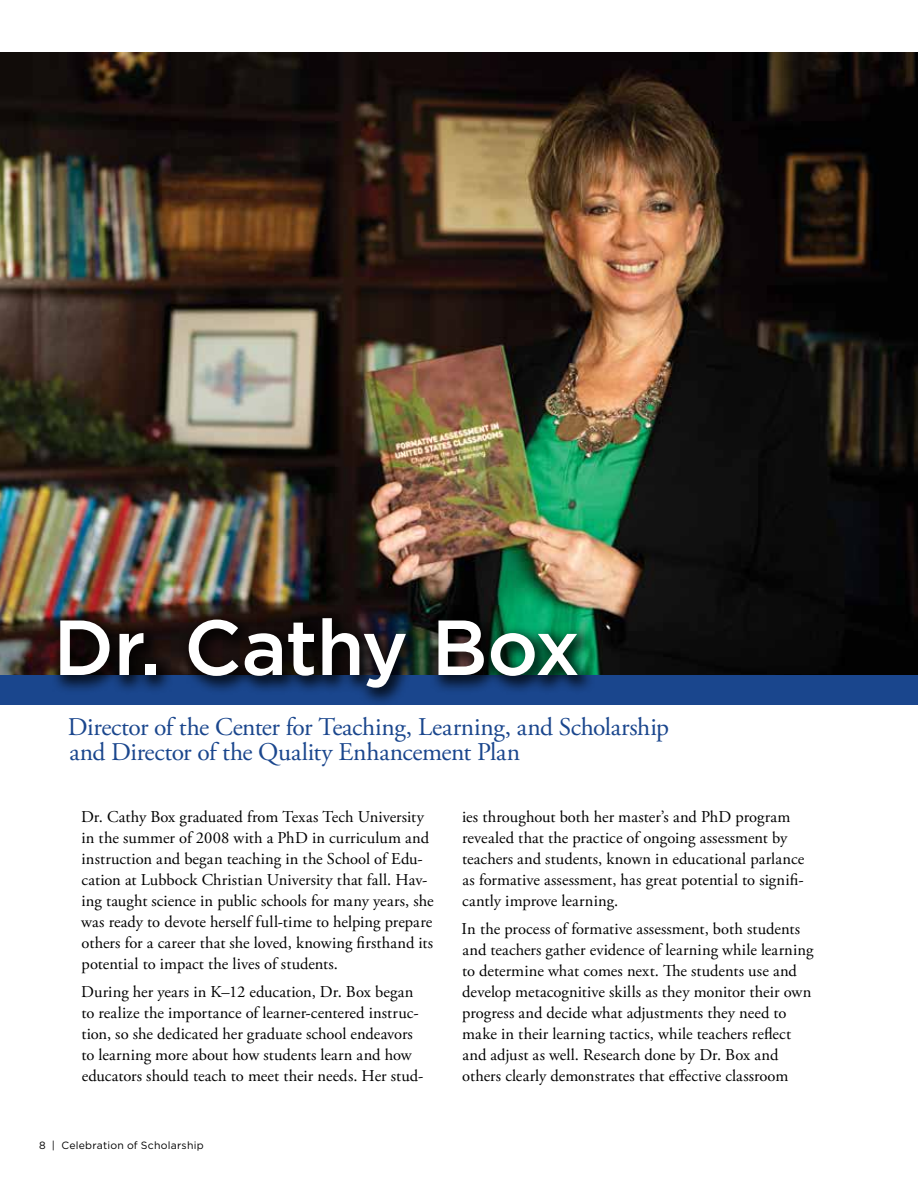
<style>
.page{position:relative;width:918px;height:1188px;background:#fff}
.page>*{position:absolute;margin:0;border:0;box-sizing:border-box;transform-origin:0 0}
.t1{font:500 77.85px "Gotham";letter-spacing:-.015em;color:#fff}
.t2{font:25.5px/25.5px "Adobe Garamond Pro";letter-spacing:-.02em;color:#1a468d}
.t3{font:16.5px/21px "Adobe Garamond Pro";letter-spacing:.005em;color:#000}
.t4{font:10.5px "Gotham";letter-spacing:.02em;color:#000}
</style>
<div class="page">
<img style="left:0;top:52px;width:918px;height:623px">
<div style="left:0;top:675px;width:918px;height:29px;background:#1a468d"></div>
<div style="left:50px;top:609px;width:546px;height:98px;background:#000;opacity:.75"></div>
<h1 class="t1" style="left:53px;top:603px;width:528px">Dr. Cathy Box</h1>
<h2 class="t2" style="left:68px;top:715px;width:602px">Director of the Center for Teaching, Learning, and Scholarship and Director of the Quality Enhancement Plan</h2>
<p class="t3" style="left:81px;top:807px;width:354px">Dr. Cathy Box graduated from Texas Tech University in the summer of 2008 with a PhD in curriculum and instruction and began teaching in the School of Edu&shy;cation at Lubbock Christian University that fall. Hav&shy;ing taught science in public schools for many years, she was ready to devote herself full-time to helping prepare others for a career that she loved, knowing firsthand its potential to impact the lives of students.</p>
<p class="t3" style="left:81px;top:982px;width:344px">During her years in K–12 education, Dr. Box began to realize the importance of learner-centered instruc&shy;tion, so she dedicated her graduate school endeavors to learning more about how students learn and how educators should teach to meet their needs. Her stud-</p>
<p class="t4" style="left:39px;top:1140px;width:166px">8 | Celebration of Scholarship</p>
<p class="t3" style="left:462px;top:807px;width:344px">ies throughout both her master’s and PhD program revealed that the practice of ongoing assessment by teachers and students, known in educational parlance as formative assessment, has great potential to signifi&shy;cantly improve learning.</p>
<p class="t3" style="left:462px;top:919px;width:354px">In the process of formative assessment, both students and teachers gather evidence of learning while learning to determine what comes next. The students use and develop metacognitive skills as they monitor their own progress and decide what adjustments they need to make in their learning tactics, while teachers reflect and adjust as well. Research done by Dr. Box and others clearly demonstrates that effective classroom</p>
</div>
